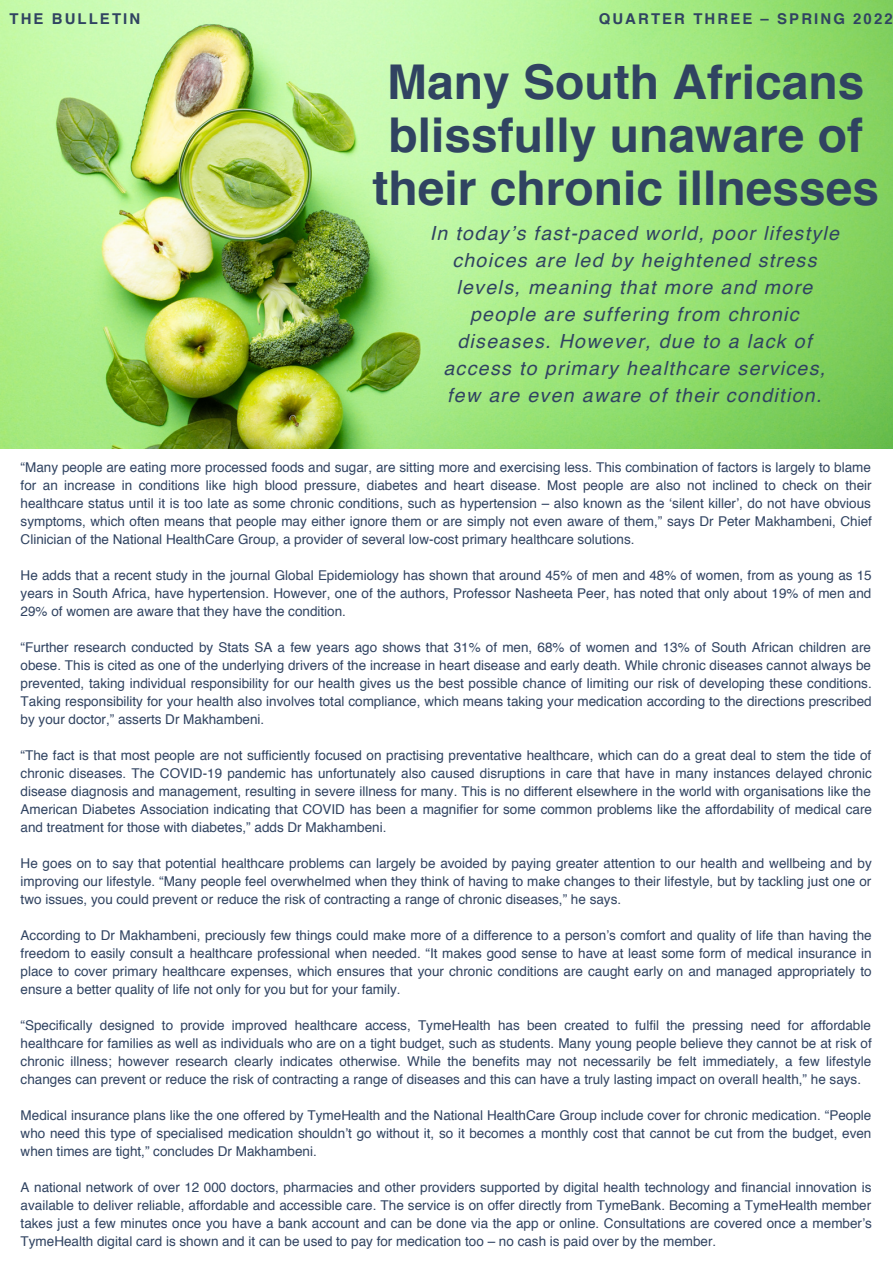
<style>
.page{position:relative;width:893px;height:1264px;background:#fff}
.page>*{position:absolute;margin:0;border:0;box-sizing:border-box;transform-origin:0 0}
.t1{font:700 48px/52.8px "Helvetica";color:#304361;text-align:center}
.t2{font:italic 19.5px/27px "Helvetica";letter-spacing:.07em;color:#304361;text-align:center}
.t3{font:700 14.85px "Helvetica";letter-spacing:.14em;color:#304361}
.t4{font:13.5px/18px "Helvetica";color:#304361;text-align:justify}
</style>
<div class="page">
<img style="left:0;top:0;width:892px;height:448px">
<p class="t3" style="left:9px;top:13px;width:132px">THE BULLETIN</p>
<p class="t3" style="left:598px;top:13px;width:295px">QUARTER THREE – SPRING 2022</p>
<h1 class="t1" style="left:372px;top:60px;width:508px">Many South Africans blissfully unaware of their chronic illnesses</h1>
<p class="t2" style="left:429px;top:221px;width:411px">In today’s fast-paced world, poor lifestyle choices are led by heightened stress levels, meaning that more and more people are suffering from chronic diseases. However, due to a lack of access to primary healthcare services, few are even aware of their condition.</p>
<p class="t4" style="left:21px;top:459px;width:852px">“Many people are eating more processed foods and sugar, are sitting more and exercising less. This combination of factors is largely to blame for an increase in conditions like high blood pressure, diabetes and heart disease. Most people are also not inclined to check on their healthcare status until it is too late as some chronic conditions, such as hypertension – also known as the ‘silent killer’, do not have obvious symptoms, which often means that people may either ignore them or are simply not even aware of them,” says Dr Peter Makhambeni, Chief Clinician of the National HealthCare Group, a provider of several low-cost primary healthcare solutions.</p>
<p class="t4" style="left:21px;top:567px;width:852px">He adds that a recent study in the journal Global Epidemiology has shown that around 45% of men and 48% of women, from as young as 15 years in South Africa, have hypertension. However, one of the authors, Professor Nasheeta Peer, has noted that only about 19% of men and 29% of women are aware that they have the condition.</p>
<p class="t4" style="left:21px;top:639px;width:852px">“Further research conducted by Stats SA a few years ago shows that 31% of men, 68% of women and 13% of South African children are obese. This is cited as one of the underlying drivers of the increase in heart disease and early death. While chronic diseases cannot always be prevented, taking individual responsibility for our health gives us the best possible chance of limiting our risk of developing these conditions.<br>Taking responsibility for your health also involves total compliance, which means taking your medication according to the directions prescribed by your doctor,” asserts Dr Makhambeni.</p>
<p class="t4" style="left:21px;top:747px;width:852px">“The fact is that most people are not sufficiently focused on practising preventative healthcare, which can do a great deal to stem the tide of chronic diseases. The COVID-19 pandemic has unfortunately also caused disruptions in care that have in many instances delayed chronic disease diagnosis and management, resulting in severe illness for many. This is no different elsewhere in the world with organisations like the American Diabetes Association indicating that COVID has been a magnifier for some common problems like the affordability of medical care and treatment for those with diabetes,” adds Dr Makhambeni.</p>
<p class="t4" style="left:21px;top:855px;width:852px">He goes on to say that potential healthcare problems can largely be avoided by paying greater attention to our health and wellbeing and by improving our lifestyle. “Many people feel overwhelmed when they think of having to make changes to their lifestyle, but by tackling just one or two issues, you could prevent or reduce the risk of contracting a range of chronic diseases,” he says.</p>
<p class="t4" style="left:21px;top:927px;width:852px">According to Dr Makhambeni, preciously few things could make more of a difference to a person’s comfort and quality of life than having the freedom to easily consult a healthcare professional when needed. “It makes good sense to have at least some form of medical insurance in place to cover primary healthcare expenses, which ensures that your chronic conditions are caught early on and managed appropriately to ensure a better quality of life not only for you but for your family.</p>
<p class="t4" style="left:21px;top:1017px;width:852px">“Specifically designed to provide improved healthcare access, TymeHealth has been created to fulfil the pressing need for affordable healthcare for families as well as individuals who are on a tight budget, such as students. Many young people believe they cannot be at risk of chronic illness; however research clearly indicates otherwise. While the benefits may not necessarily be felt immediately, a few lifestyle changes can prevent or reduce the risk of contracting a range of diseases and this can have a truly lasting impact on overall health,” he says.</p>
<p class="t4" style="left:21px;top:1107px;width:852px">Medical insurance plans like the one offered by TymeHealth and the National HealthCare Group include cover for chronic medication. “People who need this type of specialised medication shouldn’t go without it, so it becomes a monthly cost that cannot be cut from the budget, even when times are tight,” concludes Dr Makhambeni.</p>
<p class="t4" style="left:21px;top:1179px;width:852px">A national network of over 12 000 doctors, pharmacies and other providers supported by digital health technology and financial innovation is available to deliver reliable, affordable and accessible care. The service is on offer directly from TymeBank. Becoming a TymeHealth member takes just a few minutes once you have a bank account and can be done via the app or online. Consultations are covered once a member’s TymeHealth digital card is shown and it can be used to pay for medication too – no cash is paid over by the member.</p>
</div>
